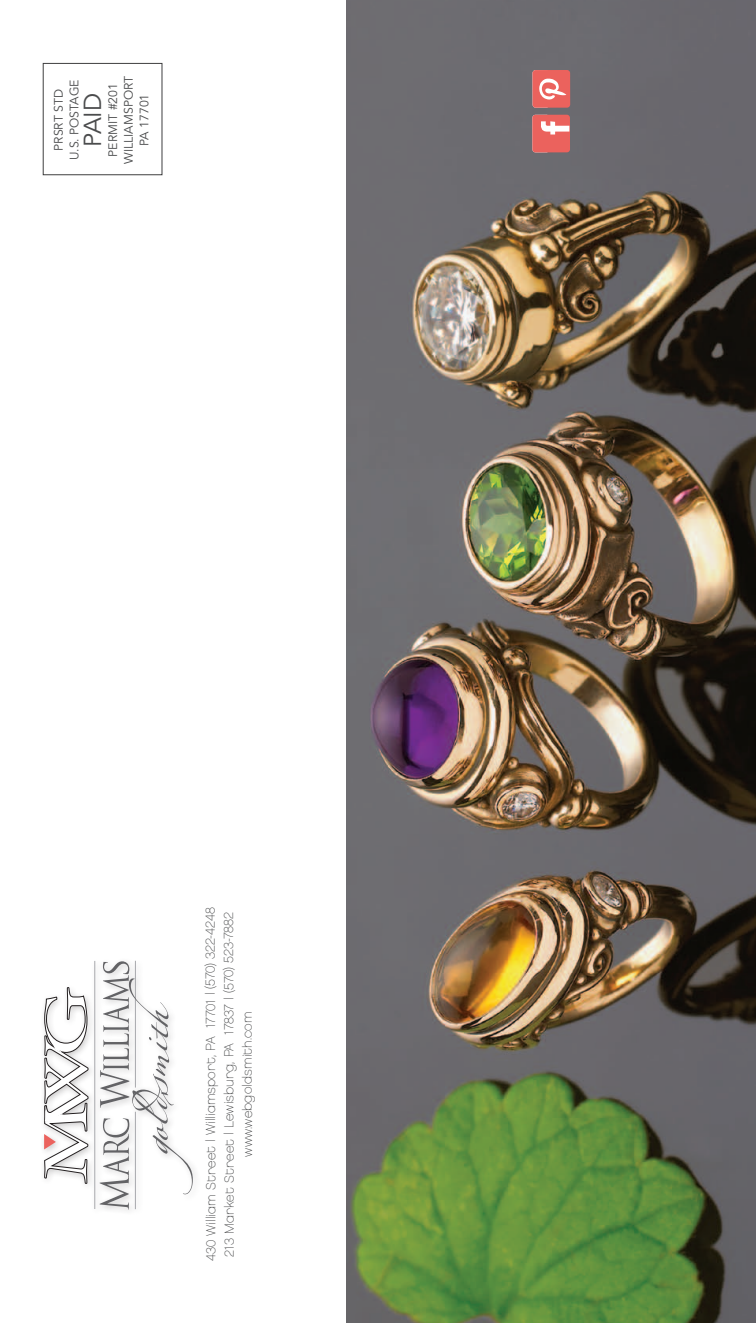
<style>
.page{position:relative;width:756px;height:1323px;background:#fff}
.page>*{position:absolute;margin:0;border:0;box-sizing:border-box;transform-origin:0 0}
.t1{font:24.5px "Avenir LT Std";color:#4b4c4d}
.t2{font:13.12px "Chalet Paris Nineteen Eighty";letter-spacing:.005em;color:#454647}
.t3{font:12.25px "Avenir LT Std";color:#4b4c4d}
</style>
<div class="page">
<img style="left:346px;top:0;width:410px;height:1323px">
<div style="left:43px;top:63px;width:119px;height:112px;border:1px solid #3e3e3f"></div>
<div style="left:40px;top:957px;width:161px;height:260px;background:#231f20;opacity:.25"></div>
<svg style="left:44px;top:976px;width:45px;height:208px"></svg>
<svg style="left:100px;top:961px;width:93px;height:249px"></svg>
<hr style="left:135px;top:1112px;width:1px;height:97px;background:#a8a9ad">
<hr style="left:94px;top:961px;width:1px;height:248px;background:#a8a9ad">
<svg style="left:532px;top:115px;width:38px;height:37px"></svg>
<svg style="left:532px;top:115px;width:37px;height:37px"></svg>
<div style="left:532px;top:70px;width:38px;height:38px;background:#eb625d;border-radius:3px"></div>
<svg style="left:532px;top:70px;width:35px;height:38px"></svg>
<p class="t1" style="left:79px;top:147px;width:55px;rotate:-90deg">PAID</p>
<p class="t3" style="left:106px;top:157px;width:75px;rotate:-90deg">PERMIT #201</p>
<p class="t3" style="left:121px;top:164px;width:90px;rotate:-90deg">WILLIAMSPORT</p>
<p class="t3" style="left:51px;top:151px;width:63px;rotate:-90deg">PRSRT STD</p>
<p class="t3" style="left:67px;top:160px;width:82px;rotate:-90deg">U.S. POSTAGE</p>
<p class="t3" style="left:137px;top:146px;width:53px;rotate:-90deg">PA 17701</p>
<p class="t2" style="left:203px;top:1261px;width:355px;rotate:-90deg">430 William Street | Williamsport, PA 17701 | (570) 322-4248</p>
<p class="t2" style="left:221px;top:1257px;width:346px;rotate:-90deg">213 Market Street | Lewisburg, PA 17837 | (570) 523-7882</p>
<p class="t2" style="left:240px;top:1157px;width:147px;rotate:-90deg">www.webgoldsmith.com</p>
</div>
